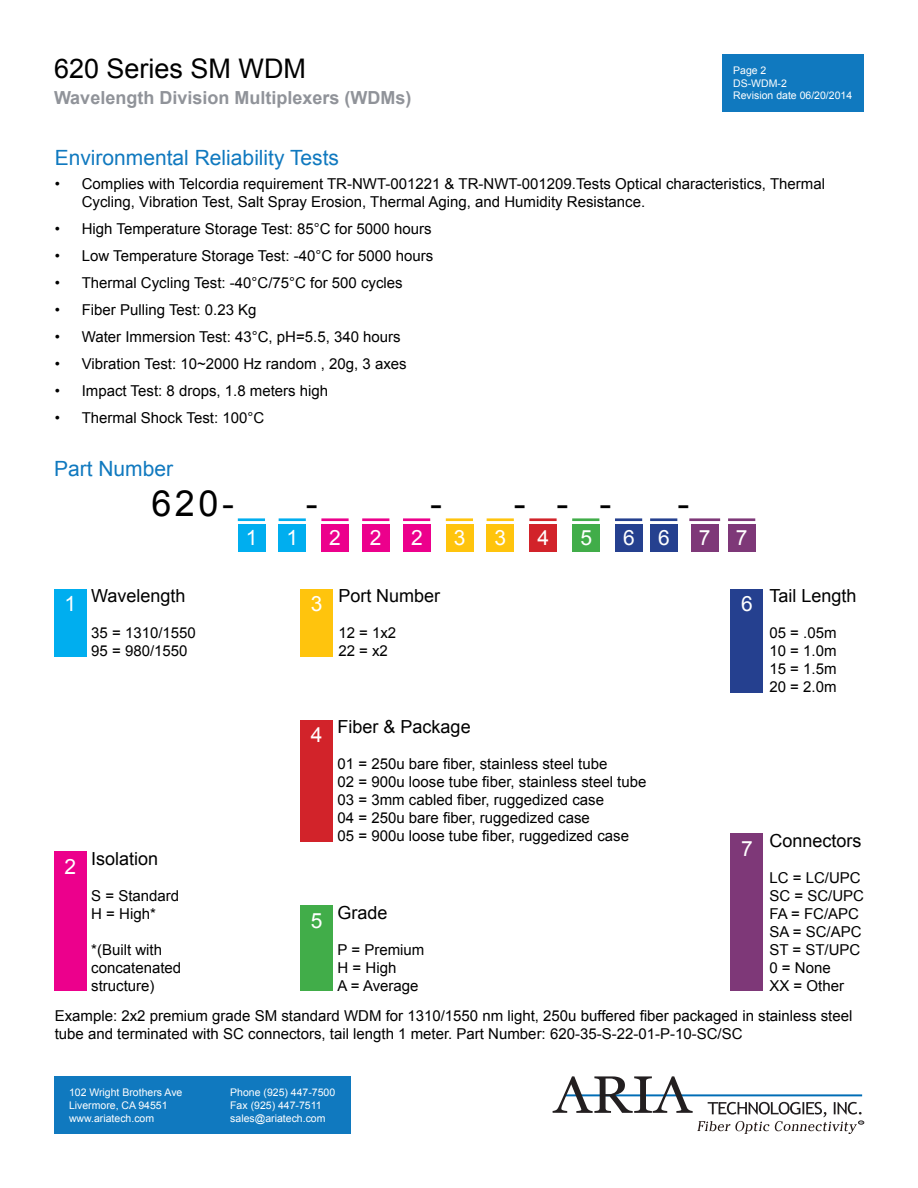
<style>
.page{position:relative;width:918px;height:1188px;background:#fff}
.page>*{position:absolute;margin:0;border:0;box-sizing:border-box;transform-origin:0 0}
.t1{font:36px "Arial";color:#000}
.t2{font:27px "Arial";color:#000}
.t3{font:21px "Arial";color:#1079bf}
.t4{font:21px "Arial";color:#fff}
.t5{font:18px "Arial";color:#000}
.t6{font:700 18px "Arial";color:#909399}
.t7{font:15px/18px "Arial";color:#000}
.t8{font:10.5px/12.6px "Arial";color:#fff}
.s1{font-size:21px;color:#fff}
</style>
<div class="page">
<svg style="left:553px;top:1076px;width:311px;height:58px"></svg>
<div style="left:54px;top:1076px;width:297px;height:58px;background:#1079bf"></div>
<div style="left:723px;top:54px;width:141px;height:58px;background:#1079bf"></div>
<div style="left:54px;top:589px;width:32px;height:67px;background:#00aeef"></div>
<hr style="left:238px;top:518px;width:27px;height:3px;background:#00aeef">
<hr style="left:279px;top:518px;width:27px;height:3px;background:#00aeef">
<hr style="left:321px;top:518px;width:28px;height:3px;background:#ec008c">
<hr style="left:362px;top:518px;width:27px;height:3px;background:#ec008c">
<hr style="left:403px;top:518px;width:27px;height:3px;background:#ec008c">
<hr style="left:446px;top:518px;width:27px;height:3px;background:#ffc40d">
<hr style="left:487px;top:518px;width:27px;height:3px;background:#ffc40d">
<hr style="left:529px;top:518px;width:28px;height:3px;background:#d2232a">
<hr style="left:572px;top:518px;width:27px;height:3px;background:#41ad49">
<hr style="left:615px;top:518px;width:27px;height:3px;background:#25408f">
<hr style="left:650px;top:518px;width:27px;height:3px;background:#25408f">
<hr style="left:689px;top:518px;width:31px;height:3px;background:#7e3878">
<hr style="left:728px;top:518px;width:27px;height:3px;background:#7e3878">
<div style="left:321px;top:524px;width:28px;height:27px;background:#ec008c"></div>
<div style="left:446px;top:524px;width:27px;height:27px;background:#ffc40d"></div>
<div style="left:530px;top:524px;width:27px;height:27px;background:#d2232a"></div>
<div style="left:573px;top:524px;width:27px;height:27px;background:#41ad49"></div>
<div style="left:615px;top:524px;width:28px;height:27px;background:#25408f"></div>
<div style="left:54px;top:852px;width:32px;height:139px;background:#ec008c"></div>
<div style="left:300px;top:589px;width:33px;height:67px;background:#ffc40d"></div>
<div style="left:731px;top:589px;width:32px;height:103px;background:#25408f"></div>
<div style="left:731px;top:834px;width:32px;height:157px;background:#7e3878"></div>
<div style="left:300px;top:720px;width:33px;height:121px;background:#d2232a"></div>
<div style="left:238px;top:524px;width:27px;height:27px;background:#00aeef"></div>
<div style="left:279px;top:524px;width:27px;height:27px;background:#00aeef"></div>
<div style="left:362px;top:524px;width:27px;height:27px;background:#ec008c"></div>
<div style="left:651px;top:524px;width:27px;height:27px;background:#25408f"></div>
<div style="left:300px;top:906px;width:33px;height:85px;background:#41ad49"></div>
<div style="left:728px;top:524px;width:27px;height:27px;background:#7e3878"></div>
<div style="left:691px;top:524px;width:27px;height:27px;background:#7e3878"></div>
<div style="left:403px;top:524px;width:27px;height:27px;background:#ec008c"></div>
<div style="left:487px;top:524px;width:27px;height:27px;background:#ffc40d"></div>
<h2 class="t2" style="left:54px;top:51px;width:254px">620 Series SM WDM</h2>
<p class="t6" style="left:54px;top:85px;width:359px">Wavelength Division Multiplexers (WDMs)</p>
<p class="t8" style="left:733px;top:64px;width:121px">Page 2<br>DS-WDM-2<br>Revision date 06/20/2014</p>
<h3 class="t3" style="left:55px;top:144px;width:286px">Environmental Reliability Tests</h3>
<p class="t7" style="left:82px;top:175px;width:745px;text-indent:-27px">• Complies with Telcordia requirement TR-NWT-001221 &amp; TR-NWT-001209.Tests Optical characteristics, Thermal<br>Cycling, Vibration Test, Salt Spray Erosion, Thermal Aging, and Humidity Resistance.</p>
<p class="t7" style="left:55px;top:220px;width:378px">• High Temperature Storage Test: 85°C for 5000 hours</p>
<p class="t7" style="left:55px;top:247px;width:380px">• Low Temperature Storage Test: -40°C for 5000 hours</p>
<p class="t7" style="left:55px;top:274px;width:349px">• Thermal Cycling Test: -40°C/75°C for 500 cycles</p>
<p class="t7" style="left:55px;top:301px;width:203px">• Fiber Pulling Test: 0.23 Kg</p>
<p class="t7" style="left:55px;top:328px;width:348px">• Water Immersion Test: 43°C, pH=5.5, 340 hours</p>
<p class="t7" style="left:55px;top:355px;width:354px">• Vibration Test: 10~2000 Hz random , 20g, 3 axes</p>
<p class="t7" style="left:55px;top:382px;width:275px">• Impact Test: 8 drops, 1.8 meters high</p>
<p class="t7" style="left:55px;top:409px;width:211px">• Thermal Shock Test: 100°C</p>
<h3 class="t3" style="left:54px;top:455px;width:121px">Part Number</h3>
<h1 class="t1" style="left:151px;top:480px;width:84px">620-</h1>
<h1 class="t1" style="left:306px;top:480px;width:13px">-</h1>
<h1 class="t1" style="left:430px;top:480px;width:183px">- - - -</h1>
<h1 class="t1" style="left:677px;top:480px;width:13px">-</h1>
<h3 class="t4" style="left:246px;top:524px;width:13px">1</h3>
<h3 class="t4" style="left:287px;top:524px;width:13px">1</h3>
<h3 class="t4" style="left:370px;top:524px;width:13px">2</h3>
<h3 class="t4" style="left:658px;top:524px;width:13px">6</h3>
<h3 class="t4" style="left:329px;top:524px;width:13px">2</h3>
<h3 class="t4" style="left:454px;top:524px;width:13px">3</h3>
<h3 class="t4" style="left:538px;top:524px;width:13px">4</h3>
<h3 class="t4" style="left:580px;top:524px;width:13px">5</h3>
<h3 class="t4" style="left:623px;top:524px;width:13px">6</h3>
<h3 class="t4" style="left:411px;top:524px;width:13px">2</h3>
<h3 class="t4" style="left:494px;top:524px;width:13px">3</h3>
<h3 class="t4" style="left:699px;top:524px;width:50px">7 7</h3>
<p class="t5" style="left:64px;top:584px;width:123px"><span class="s1">1</span> Wavelength</p>
<p class="t7" style="left:91px;top:624px;width:106px">35 = 1310/1550<br>95 = 980/1550</p>
<p class="t5" style="left:64px;top:847px;width:95px"><span class="s1">2</span> Isolation</p>
<p class="t7" style="left:91px;top:887px;width:89px">S = Standard<br>H = High*</p>
<p class="t7" style="left:91px;top:941px;width:92px">*(Built with concatenated structure)</p>
<p class="t5" style="left:311px;top:584px;width:131px"><span class="s1">3</span> Port Number</p>
<p class="t7" style="left:338px;top:624px;width:59px">12 = 1x2<br>22 = x2</p>
<h3 class="t4" style="left:311px;top:721px;width:13px">4</h3>
<p class="t5" style="left:338px;top:715px;width:135px">Fiber &amp; Package</p>
<p class="t7" style="left:338px;top:755px;width:310px">01 = 250u bare fiber, stainless steel tube<br>02 = 900u loose tube fiber, stainless steel tube 03 = 3mm cabled fiber, ruggedized case<br>04 = 250u bare fiber, ruggedized case<br>05 = 900u loose tube fiber, ruggedized case</p>
<h3 class="t4" style="left:311px;top:906px;width:13px">5</h3>
<p class="t5" style="left:338px;top:901px;width:52px">Grade</p>
<p class="t7" style="left:338px;top:941px;width:88px">P = Premium<br>H = High<br>A = Average</p>
<p class="t5" style="left:741px;top:584px;width:117px"><span class="s1">6</span> Tail Length</p>
<p class="t7" style="left:769px;top:624px;width:69px;text-align:justify">05 = .05m 10 = 1.0m 15 = 1.5m 20 = 2.0m</p>
<p class="t5" style="left:741px;top:829px;width:122px"><span class="s1">7</span> Connectors</p>
<p class="t7" style="left:769px;top:869px;width:96px">LC = LC/UPC<br>SC = SC/UPC<br>FA = FC/APC<br>SA = SC/APC<br>ST = ST/UPC<br>0 = None<br>XX = Other</p>
<p class="t7" style="left:55px;top:1006px;width:799px">Example: 2x2 premium grade SM standard WDM for 1310/1550 nm light, 250u buffered fiber packaged in stainless steel tube and terminated with SC connectors, tail length 1 meter. Part Number: 620-35-S-22-01-P-10-SC/SC</p>
<p class="t8" style="left:69px;top:1087px;width:115px">102 Wright Brothers Ave<br>Livermore, CA 94551 www.ariatech.com</p>
<p class="t8" style="left:230px;top:1087px;width:107px">Phone (925) 447-7500<br>Fax (925) 447-7511 sales@ariatech.com</p>
</div>
